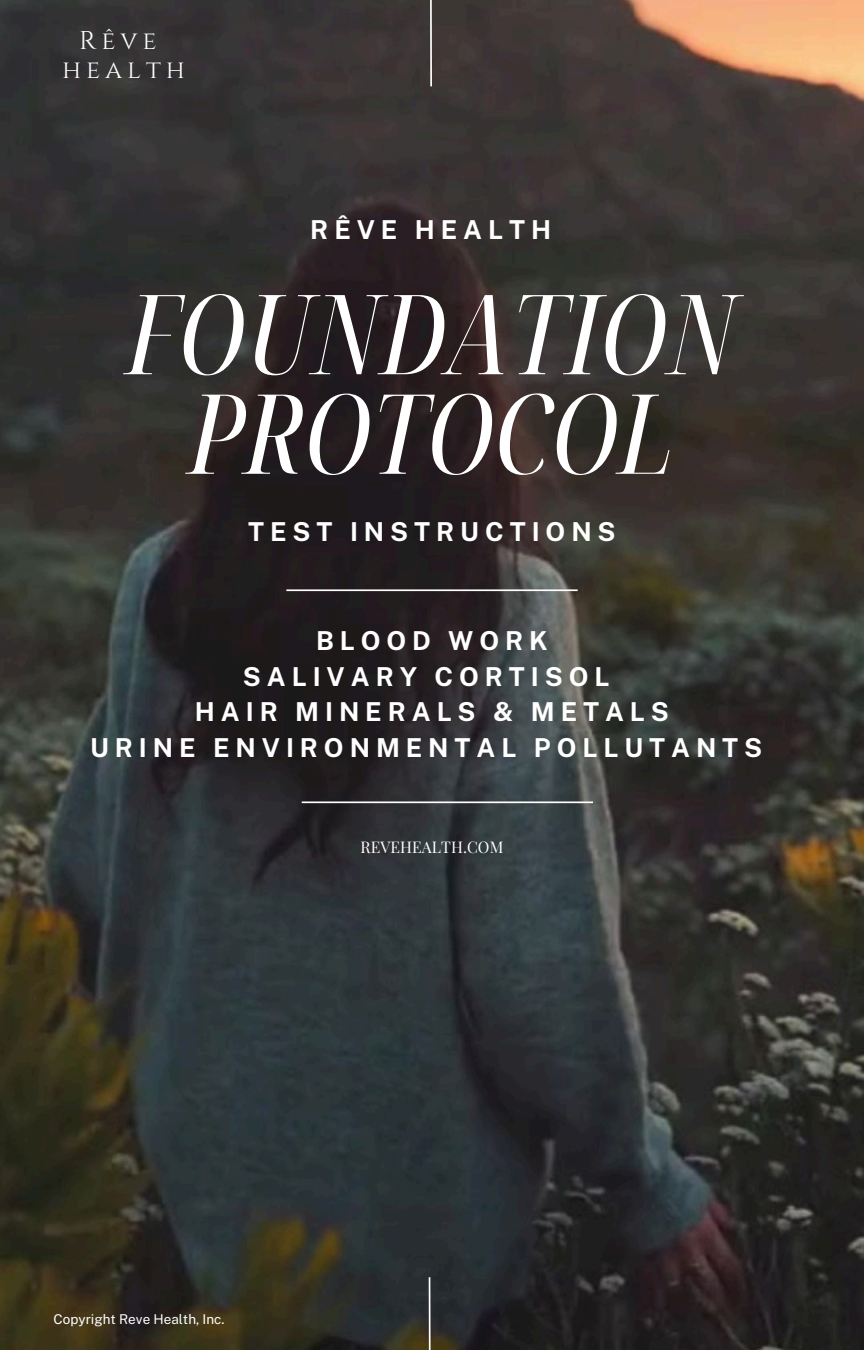
<style>
.page{position:relative;width:864px;height:1350px;background:#fff}
.page>*{position:absolute;margin:0;border:0;box-sizing:border-box;transform-origin:0 0}
.t1{font:italic extra-condensed 110.92px/99.5px "Noto Serif Display";letter-spacing:.005em;color:#fff;text-align:center}
.t2{font:700 26.1px/35.6px "Public Sans";letter-spacing:.225em;color:#fff;text-align:center}
.t3{font:25.65px/28.8px "Cinzel";letter-spacing:.195em;color:#fff;text-align:center}
.t4{font:15.75px "Playfair Display";letter-spacing:.005em;color:#fff}
.t5{font:13.5px "Public Sans";color:#fff}
</style>
<div class="page">
<img style="left:0;top:0;width:864px;height:1350px">
<hr style="left:286px;top:589px;width:292px;height:2px;background:#fff">
<hr style="left:302px;top:801px;width:291px;height:2px;background:#fff">
<hr style="left:430px;top:0;width:2px;height:86px;background:#fff">
<hr style="left:429px;top:1277px;width:2px;height:73px;background:#fff">
<p class="t3" style="left:62px;top:26px;width:124px">Rêve health</p>
<p class="t2" style="left:310px;top:210px;width:242px">RÊVE HEALTH</p>
<h1 class="t1" style="left:126px;top:292px;width:611px">FOUNDATION<br>PROTOCOL</h1>
<p class="t2" style="left:248px;top:513px;width:369px">TEST INSTRUCTIONS</p>
<p class="t2" style="left:90px;top:621px;width:674px">BLOOD WORK<br>SALIVARY CORTISOL<br>HAIR MINERALS &amp; METALS<br>URINE ENVIRONMENTAL POLLUTANTS</p>
<p class="t4" style="left:361px;top:835px;width:144px">REVEHEALTH.COM</p>
<p class="t5" style="left:54px;top:1309px;width:172px">Copyright Reve Health, Inc.</p>
</div>
